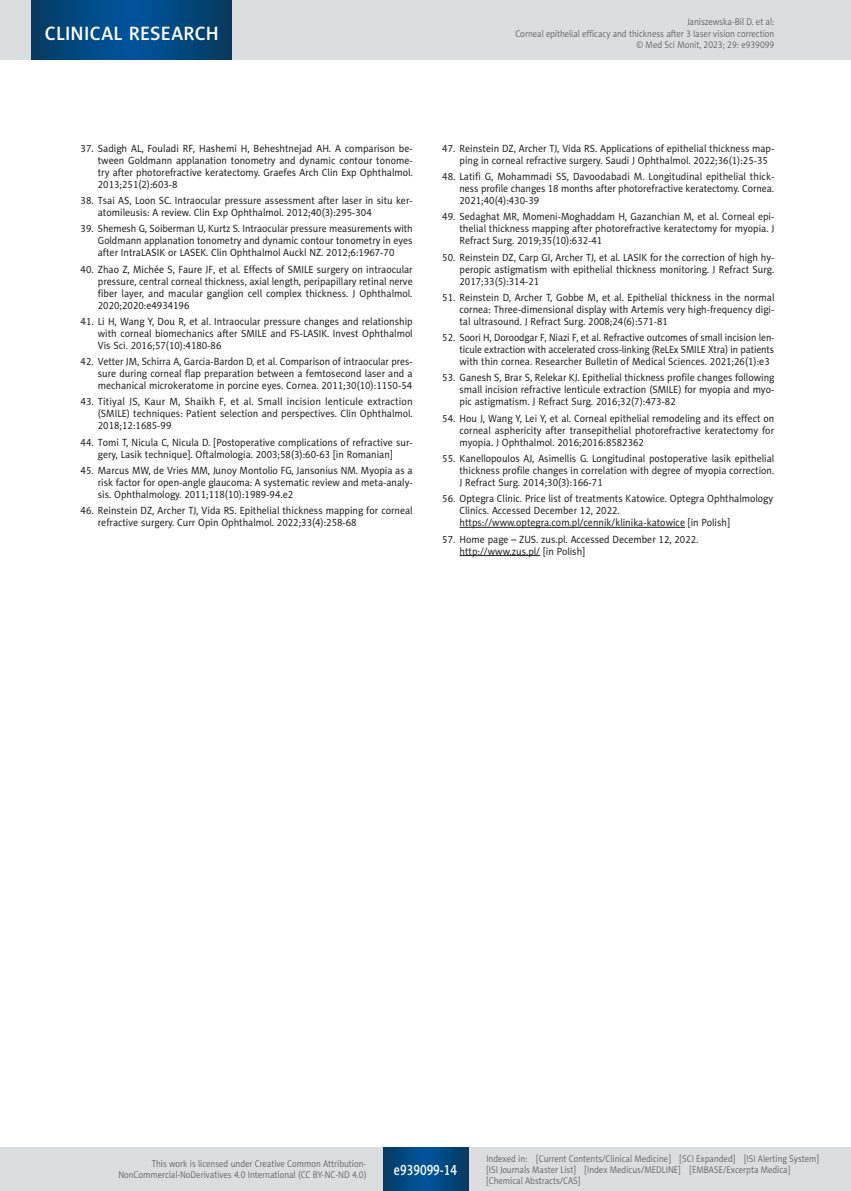
<style>
.page{position:relative;width:851px;height:1191px;background:#fff}
.page>*{position:absolute;margin:0;border:0;box-sizing:border-box;transform-origin:0 0}
.t1{font:19.5px "Naomi Sans EFN Medium";letter-spacing:.015em;color:#fff}
.t2{font:15px "Naomi Sans EFN Medium";color:#fff;scale:.8 1}
.MSM_Referencje_punkt{font:10.5px/12px "Naomi Sans EFN";color:#231f20;text-align:justify;scale:.95 1}
.MSM_Referencje_punkt-2{font:10.5px/12px "Naomi Sans EFN";color:#231f20;text-align:justify;scale:.94 1}
.MSM_Referencje_punkt-3{font:10.5px/12px "Naomi Sans EFN";color:#231f20;text-align:justify;scale:.93 1}
.MSM_Referencje_punkt-4{font:10.5px/12px "Naomi Sans EFN";color:#231f20;text-align:justify}
.t3{font:9.75px/11.2px "Naomi Sans EFN Light";color:#57585a;text-align:right;scale:.9 1}
</style>
<div class="page">
<hr style="left:459px;top:527px;width:226px;height:1px;background:#231f20">
<hr style="left:459px;top:555px;width:81px;height:1px;background:#231f20">
<div style="left:0;top:1148px;width:850px;height:43px;background:#dcdddf"></div>
<svg style="left:383px;top:1147px;width:85px;height:43px"></svg>
<div style="left:0;top:0;width:850px;height:60px;background:#dcdddf"></div>
<svg style="left:32px;top:0;width:200px;height:60px"></svg>
<h1 class="t1" style="left:45px;top:22px;width:175px">CLINICAL RESEARCH</h1>
<p class="t3" style="left:515px;top:16px;width:289px">Janiszewska-Bil D. et al:<br>Corneal epithelial efficacy and thickness after 3 laser vision correction © Med Sci Monit, 2023; 29: e939099</p>
<p class="MSM_Referencje_punkt" style="left:98px;top:142px;width:333px;text-indent:-17px">37. Sadigh AL, Fouladi RF, Hashemi H, Beheshtnejad AH. A comparison be&shy;tween Goldmann applanation tonometry and dynamic contour tonome&shy;try after photorefractive keratectomy. Graefes Arch Clin Exp Ophthalmol.<br>2013;251(2):603-8</p>
<p class="MSM_Referencje_punkt" style="left:98px;top:195px;width:333px;text-indent:-17px">38. Tsai AS, Loon SC. Intraocular pressure assessment after laser in situ ker&shy;atomileusis: A review. Clin Exp Ophthalmol. 2012;40(3):295-304</p>
<p class="MSM_Referencje_punkt-2" style="left:98px;top:223px;width:336px;text-indent:-17px">39. Shemesh G, Soiberman U, Kurtz S. Intraocular pressure measurements with Goldmann applanation tonometry and dynamic contour tonometry in eyes after IntraLASIK or LASEK. Clin Ophthalmol Auckl NZ. 2012;6:1967-70</p>
<p class="MSM_Referencje_punkt" style="left:98px;top:263px;width:333px;text-indent:-17px">40. Zhao Z, Michée S, Faure JF, et al. Effects of SMILE surgery on intraocular pressure, central corneal thickness, axial length, peripapillary retinal nerve fiber layer, and macular ganglion cell complex thickness. J Ophthalmol.<br>2020;2020:e4934196</p>
<p class="MSM_Referencje_punkt" style="left:98px;top:315px;width:333px;text-indent:-17px">41. Li H, Wang Y, Dou R, et al. Intraocular pressure changes and relationship with corneal biomechanics after SMILE and FS-LASIK. Invest Ophthalmol Vis Sci. 2016;57(10):4180-86</p>
<p class="MSM_Referencje_punkt-2" style="left:98px;top:356px;width:336px;text-indent:-17px">42. Vetter JM, Schirra A, Garcia-Bardon D, et al. Comparison of intraocular pres&shy;sure during corneal flap preparation between a femtosecond laser and a mechanical microkeratome in porcine eyes. Cornea. 2011;30(10):1150-54</p>
<p class="MSM_Referencje_punkt-4" style="left:98px;top:396px;width:316px;text-indent:-17px">43. Titiyal JS, Kaur M, Shaikh F, et al. Small incision lenticule extraction (SMILE) techniques: Patient selection and perspectives. Clin Ophthalmol.<br>2018;12:1685-99</p>
<p class="MSM_Referencje_punkt" style="left:81px;top:436px;width:351px;text-align:center">44. Tomi T, Nicula C, Nicula D. [Postoperative complications of refractive sur&shy;gery, Lasik technique]. Oftalmologia. 2003;58(3):60-63 [in Romanian]</p>
<p class="MSM_Referencje_punkt" style="left:98px;top:464px;width:333px;text-indent:-17px">45. Marcus MW, de Vries MM, Junoy Montolio FG, Jansonius NM. Myopia as a risk factor for open-angle glaucoma: A systematic review and meta-analy&shy;sis. Ophthalmology. 2011;118(10):1989-94.e2</p>
<p class="MSM_Referencje_punkt" style="left:98px;top:505px;width:333px;text-indent:-17px">46. Reinstein DZ, Archer TJ, Vida RS. Epithelial thickness mapping for corneal refractive surgery. Curr Opin Ophthalmol. 2022;33(4):258-68</p>
<p class="MSM_Referencje_punkt" style="left:459px;top:142px;width:333px;text-indent:-17px">47. Reinstein DZ, Archer TJ, Vida RS. Applications of epithelial thickness map&shy;ping in corneal refractive surgery. Saudi J Ophthalmol. 2022;36(1):25-35</p>
<p class="MSM_Referencje_punkt" style="left:459px;top:171px;width:333px;text-indent:-17px">48. Latifi G, Mohammadi SS, Davoodabadi M. Longitudinal epithelial thick&shy;ness profile changes 18 months after photorefractive keratectomy. Cornea.<br>2021;40(4):430-39</p>
<p class="MSM_Referencje_punkt" style="left:459px;top:211px;width:333px;text-indent:-17px">49. Sedaghat MR, Momeni-Moghaddam H, Gazanchian M, et al. Corneal epi&shy;thelial thickness mapping after photorefractive keratectomy for myopia. J Refract Surg. 2019;35(10):632-41</p>
<p class="MSM_Referencje_punkt" style="left:459px;top:251px;width:333px;text-indent:-17px">50. Reinstein DZ, Carp GI, Archer TJ, et al. LASIK for the correction of high hy&shy;peropic astigmatism with epithelial thickness monitoring. J Refract Surg.<br>2017;33(5):314-21</p>
<p class="MSM_Referencje_punkt" style="left:459px;top:291px;width:333px;text-indent:-17px">51. Reinstein D, Archer T, Gobbe M, et al. Epithelial thickness in the normal cornea: Three-dimensional display with Artemis very high-frequency digi&shy;tal ultrasound. J Refract Surg. 2008;24(6):571-81</p>
<p class="MSM_Referencje_punkt-3" style="left:459px;top:332px;width:340px;text-indent:-17px">52. Soori H, Doroodgar F, Niazi F, et al. Refractive outcomes of small incision len&shy;ticule extraction with accelerated cross-linking (ReLEx SMILE Xtra) in patients with thin cornea. Researcher Bulletin of Medical Sciences. 2021;26(1):e3</p>
<p class="MSM_Referencje_punkt" style="left:459px;top:372px;width:333px;text-indent:-17px">53. Ganesh S, Brar S, Relekar KJ. Epithelial thickness profile changes following small incision refractive lenticule extraction (SMILE) for myopia and myo&shy;pic astigmatism. J Refract Surg. 2016;32(7):473-82</p>
<p class="MSM_Referencje_punkt" style="left:459px;top:412px;width:333px;text-indent:-17px">54. Hou J, Wang Y, Lei Y, et al. Corneal epithelial remodeling and its effect on corneal asphericity after transepithelial photorefractive keratectomy for myopia. J Ophthalmol. 2016;2016:8582362</p>
<p class="MSM_Referencje_punkt" style="left:459px;top:452px;width:333px;text-indent:-17px">55. Kanellopoulos AJ, Asimellis G. Longitudinal postoperative lasik epithelial thickness profile changes in correlation with degree of myopia correction.<br>J Refract Surg. 2014;30(3):166-71</p>
<p class="MSM_Referencje_punkt" style="left:459px;top:493px;width:331px;text-align:left;text-indent:-17px">56. Optegra Clinic. Price list of treatments Katowice. Optegra Ophthalmology<br>Clinics. Accessed December 12, 2022. https://www.optegra.com.pl/cennik/klinika-katowice [in Polish]</p>
<p class="MSM_Referencje_punkt" style="left:459px;top:533px;width:253px;text-indent:-17px">57. Home page – ZUS. zus.pl. Accessed December 12, 2022. http://www.zus.pl/ [in Polish]</p>
<p class="t3" style="left:118px;top:1158px;width:277px">This work is licensed under Creative Common Attribution-<br>NonCommercial-NoDerivatives 4.0 International (CC BY-NC-ND 4.0)</p>
<h2 class="t2" style="left:394px;top:1160px;width:81px">e939099-14</h2>
<p class="t3" style="left:486px;top:1152px;width:371px;text-align:left">Indexed in: [Current Contents/Clinical Medicine] [SCI Expanded] [ISI Alerting System] [ISI Journals Master List] [Index Medicus/MEDLINE] [EMBASE/Excerpta Medica] [Chemical Abstracts/CAS]</p>
</div>
